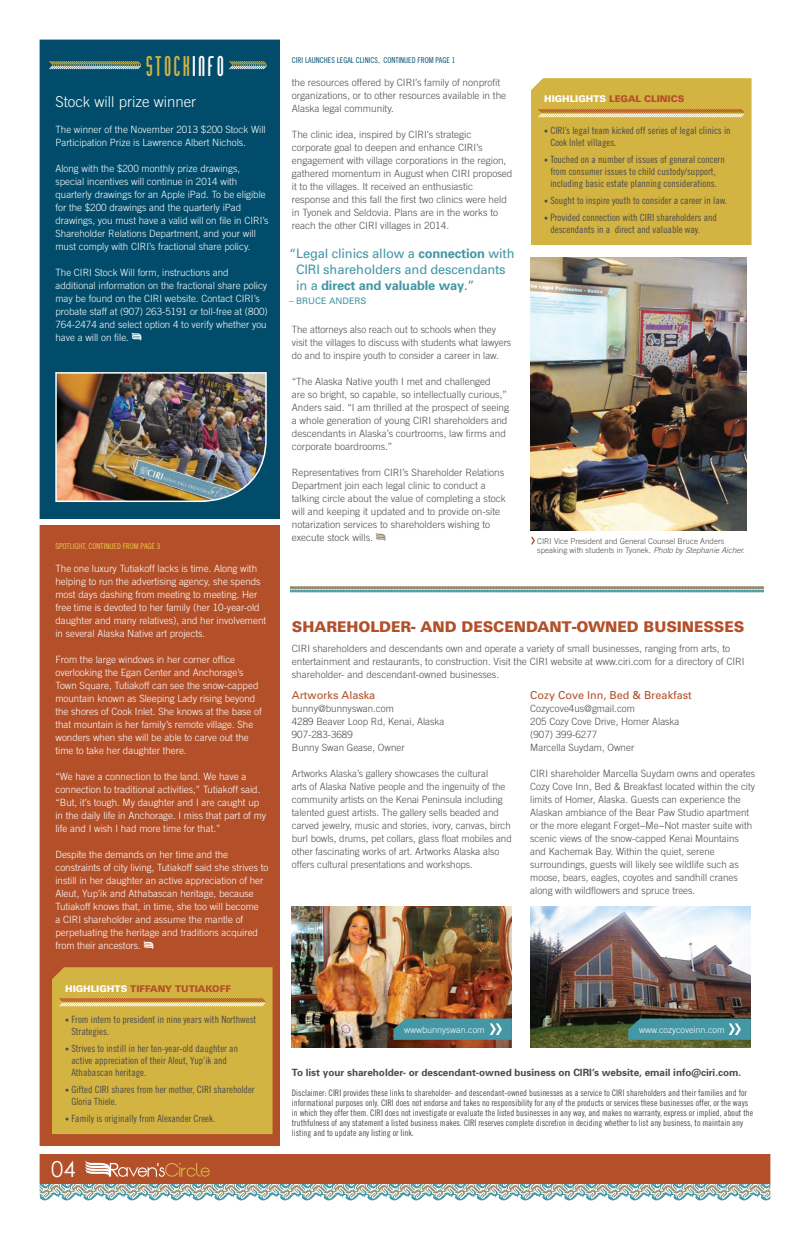
<style>
.page{position:relative;width:810px;height:1242px;background:#fff}
.page>*{position:absolute;margin:0;border:0;box-sizing:border-box;transform-origin:0 0}
.t1{font:24px "Chingolo Pro";letter-spacing:-.02em;color:#d3b341}
.t2{font:22px "Century Gothic";color:#fff}
.t3{font:16px "Univers Black DTC";color:#b35029}
.t4{font:300 15px "Trade Gothic";color:#fff}
.t5{font:13px/16px "Univers";letter-spacing:-.01em;color:#4497a5}
.t6{font:11px "Univers";color:#b35029}
.t7{font:300 10px/13px "Trade Gothic";color:#4b4c4d}
.t8{font:300 10px/13px "Trade Gothic";color:#fff}
.t9{font:10px/12px "Trade Gothic Cond Eighteen";color:#4b4c4d}
.t10{font:700 10px "Univers";color:#4b4c4d}
.t11{font:10px "Univers Black DTC";color:#b35029}
.t12{font:9px/10px "Trade Gothic Cond Eighteen";color:#4b4c4d}
.t13{font:300 9px "Trade Gothic";color:#fff}
.t14{font:9px "Univers";color:#4497a5}
.t15{font:300 8px/9px "Trade Gothic";color:#4b4c4d}
.t16{font:8px "Trade Gothic Cond Eighteen";color:#014c6a}
.t17{font:8px "Trade Gothic Cond Eighteen";color:#f0ca49}
.s1{color:#fff}
.s2{font-size:8px}
.s3{font-weight:700}
.s4{font-style:italic}
</style>
<div class="page">
<img style="left:39px;top:39px;width:732px;height:1162px">
<p class="t1" style="left:144px;top:52px;width:82px">STOCK<span class="s1">INFO</span></p>
<p class="t4" style="left:55px;top:93px;width:142px">Stock will prize winner</p>
<p class="t8" style="left:55px;top:123px;width:212px">The winner of the November 2013 $200 Stock Will<br>Participation Prize is Lawrence Albert Nichols.</p>
<p class="t8" style="left:55px;top:162px;width:215px">Along with the $200 monthly prize drawings, special incentives will continue in 2014 with quarterly drawings for an Apple iPad. To be eligible for the $200 drawings and the quarterly iPad drawings, you must have a valid will on file in CIRI’s Shareholder Relations Department, and your will must comply with CIRI’s fractional share policy.</p>
<p class="t8" style="left:55px;top:266px;width:214px">The CIRI Stock Will form, instructions and additional information on the fractional share policy may be found on the CIRI website. Contact CIRI’s probate staff at (907) 263-5191 or toll-free at (800)<br>764-2474 and select option 4 to verify whether you have a will on file.</p>
<p class="t17" style="left:55px;top:541px;width:107px">SPOTLIGHT, CONTINUED FROM PAGE 3</p>
<p class="t8" style="left:55px;top:562px;width:212px">The one luxury Tutiakoff lacks is time. Along with helping to run the advertising agency, she spends most days dashing from meeting to meeting. Her free time is devoted to her family (her 10-year-old daughter and many relatives), and her involvement in several Alaska Native art projects.</p>
<p class="t8" style="left:55px;top:653px;width:208px">From the large windows in her corner office overlooking the Egan Center and Anchorage’s Town Square, Tutiakoff can see the snow-capped mountain known as Sleeping Lady rising beyond the shores of Cook Inlet. She knows at the base of that mountain is her family’s remote village. She wonders when she will be able to carve out the time to take her daughter there.</p>
<p class="t8" style="left:55px;top:770px;width:212px">“We have a connection to the land. We have a connection to traditional activities,” Tutiakoff said. “But, it’s tough. My daughter and I are caught up in the daily life in Anchorage. I miss that part of my life and I wish I had more time for that.”</p>
<p class="t8" style="left:55px;top:848px;width:215px">Despite the demands on her time and the constraints of city living, Tutiakoff said she strives to instill in her daughter an active appreciation of her Aleut, Yup’ik and Athabascan heritage, because Tutiakoff knows that, in time, she too will become<br>a CIRI shareholder and assume the mantle of perpetuating the heritage and traditions acquired from their ancestors.</p>
<p class="t11" style="left:65px;top:983px;width:167px"><span class="s1">HIGHLIGHTS</span> TIFFANY TUTIAKOFF</p>
<p class="t9" style="left:71px;top:1013px;width:186px;text-indent:-6px"><span class="s2">•</span> From intern to president in nine years with Northwest<br>Strategies.</p>
<p class="t9" style="left:71px;top:1042px;width:168px;text-indent:-6px"><span class="s2">•</span> Strives to instill in her ten-year-old daughter an active appreciation of their Aleut, Yup’ik and<br>Athabascan heritage.</p>
<p class="t9" style="left:71px;top:1083px;width:185px;text-indent:-6px"><span class="s2">•</span> Gifted CIRI shares from her mother, CIRI shareholder<br>Gloria Thiele.</p>
<p class="t9" style="left:65px;top:1112px;width:152px"><span class="s2">•</span> Family is originally from Alexander Creek.</p>
<p class="t2" style="left:51px;top:1155px;width:26px">04</p>
<p class="t16" style="left:292px;top:55px;width:165px">CIRI LAUNCHES LEGAL CLINICS, CONTINUED FROM PAGE 1</p>
<p class="t7" style="left:292px;top:76px;width:216px">the resources offered by CIRI’s family of nonprofit organizations, or to other resources available in the<br>Alaska legal community.</p>
<p class="t7" style="left:292px;top:128px;width:222px">The clinic idea, inspired by CIRI’s strategic corporate goal to deepen and enhance CIRI’s engagement with village corporations in the region, gathered momentum in August when CIRI proposed it to the villages. It received an enthusiastic response and this fall the first two clinics were held in Tyonek and Seldovia. Plans are in the works to reach the other CIRI villages in 2014.</p>
<p class="t5" style="left:296px;top:245px;width:220px;text-indent:-7px">“Legal clinics allow a <span class="s3">connection</span> with<br>CIRI shareholders and descendants in a <span class="s3">direct and valuable way</span>.”</p>
<p class="t14" style="left:289px;top:295px;width:79px">– BRUCE ANDERS</p>
<p class="t7" style="left:292px;top:323px;width:221px">The attorneys also reach out to schools when they visit the villages to discuss with students what lawyers do and to inspire youth to consider a career in law.</p>
<p class="t7" style="left:292px;top:375px;width:219px">“The Alaska Native youth I met and challenged<br>are so bright, so capable, so intellectually curious,” Anders said. “I am thrilled at the prospect of seeing a whole generation of young CIRI shareholders and descendants in Alaska’s courtrooms, law firms and corporate boardrooms.”</p>
<p class="t7" style="left:292px;top:466px;width:215px">Representatives from CIRI’s Shareholder Relations Department join each legal clinic to conduct a talking circle about the value of completing a stock will and keeping it updated and to provide on-site notarization services to shareholders wishing to execute stock wills.</p>
<p class="t11" style="left:544px;top:94px;width:142px"><span class="s1">HIGHLIGHTS</span> LEGAL CLINICS</p>
<p class="t9" style="left:550px;top:124px;width:182px;text-indent:-6px"><span class="s2">•</span> CIRI’s legal team kicked off series of legal clinics in<br>Cook Inlet villages.</p>
<p class="t9" style="left:544px;top:153px;width:182px;text-align:center"><span class="s2">•</span> Touched on a number of issues of general concern from consumer issues to child custody/support, including basic estate planning considerations.</p>
<p class="t9" style="left:544px;top:194px;width:185px"><span class="s2">•</span> Sought to inspire youth to consider a career in law.</p>
<p class="t9" style="left:550px;top:211px;width:168px;text-indent:-6px"><span class="s2">•</span> Provided connection with CIRI shareholders and descendants in a direct and valuable way.</p>
<p class="t15" style="left:537px;top:537px;width:209px">CIRI Vice President and General Counsel Bruce Anders speaking with students in Tyonek. <span class="s4">Photo by Stephanie Aicher.</span></p>
<p class="t3" style="left:292px;top:618px;width:454px">SHAREHOLDER- AND DESCENDANT-OWNED BUSINESSES</p>
<p class="t7" style="left:292px;top:641px;width:454px">CIRI shareholders and descendants own and operate a variety of small businesses, ranging from arts, to entertainment and restaurants, to construction. Visit the CIRI website at www.ciri.com for a directory of CIRI shareholder- and descendant-owned businesses.</p>
<p class="t6" style="left:292px;top:689px;width:85px">Artworks Alaska</p>
<p class="t7" style="left:292px;top:702px;width:104px">bunny@bunnyswan.com</p>
<p class="t7" style="left:292px;top:715px;width:154px">4289 Beaver Loop Rd, Kenai, Alaska</p>
<p class="t7" style="left:292px;top:728px;width:63px">907-283-3689</p>
<p class="t7" style="left:292px;top:741px;width:114px">Bunny Swan Gease, Owner</p>
<p class="t7" style="left:292px;top:767px;width:221px">Artworks Alaska’s gallery showcases the cultural<br>arts of Alaska Native people and the ingenuity of the community artists on the Kenai Peninsula including talented guest artists. The gallery sells beaded and carved jewelry, music and stories, ivory, canvas, birch burl bowls, drums, pet collars, glass float mobiles and other fascinating works of art. Artworks Alaska also offers cultural presentations and workshops.</p>
<p class="t6" style="left:530px;top:689px;width:163px">Cozy Cove Inn, Bed &amp; Breakfast</p>
<p class="t7" style="left:530px;top:702px;width:106px">Cozycove4us@gmail.com</p>
<p class="t7" style="left:530px;top:715px;width:151px">205 Cozy Cove Drive, Homer Alaska</p>
<p class="t7" style="left:530px;top:728px;width:69px">(907) 399-6277</p>
<p class="t7" style="left:530px;top:741px;width:105px">Marcella Suydam, Owner</p>
<p class="t7" style="left:530px;top:767px;width:226px">CIRI shareholder Marcella Suydam owns and operates Cozy Cove Inn, Bed &amp; Breakfast located within the city limits of Homer, Alaska. Guests can experience the Alaskan ambiance of the Bear Paw Studio apartment or the more elegant Forget~Me~Not master suite with scenic views of the snow-capped Kenai Mountains and Kachemak Bay. Within the quiet, serene surroundings, guests will likely see wildlife such as moose, bears, eagles, coyotes and sandhill cranes along with wildflowers and spruce trees.</p>
<p class="t13" style="left:404px;top:1024px;width:82px">wwwbunnyswan.com</p>
<p class="t13" style="left:639px;top:1024px;width:87px">www.cozycoveinn.com</p>
<p class="t10" style="left:292px;top:1066px;width:451px">To list your shareholder- or descendant-owned business on CIRI’s website, email info@ciri.com.</p>
<p class="t12" style="left:292px;top:1087px;width:463px">Disclaimer: CIRI provides these links to shareholder- and descendant-owned businesses as a service to CIRI shareholders and their families and for informational purposes only. CIRI does not endorse and takes no responsibility for any of the products or services these businesses offer, or the ways in which they offer them. CIRI does not investigate or evaluate the listed businesses in any way, and makes no warranty, express or implied, about the truthfulness of any statement a listed business makes. CIRI reserves complete discretion in deciding whether to list any business, to maintain any listing and to update any listing or link.</p>
</div>
